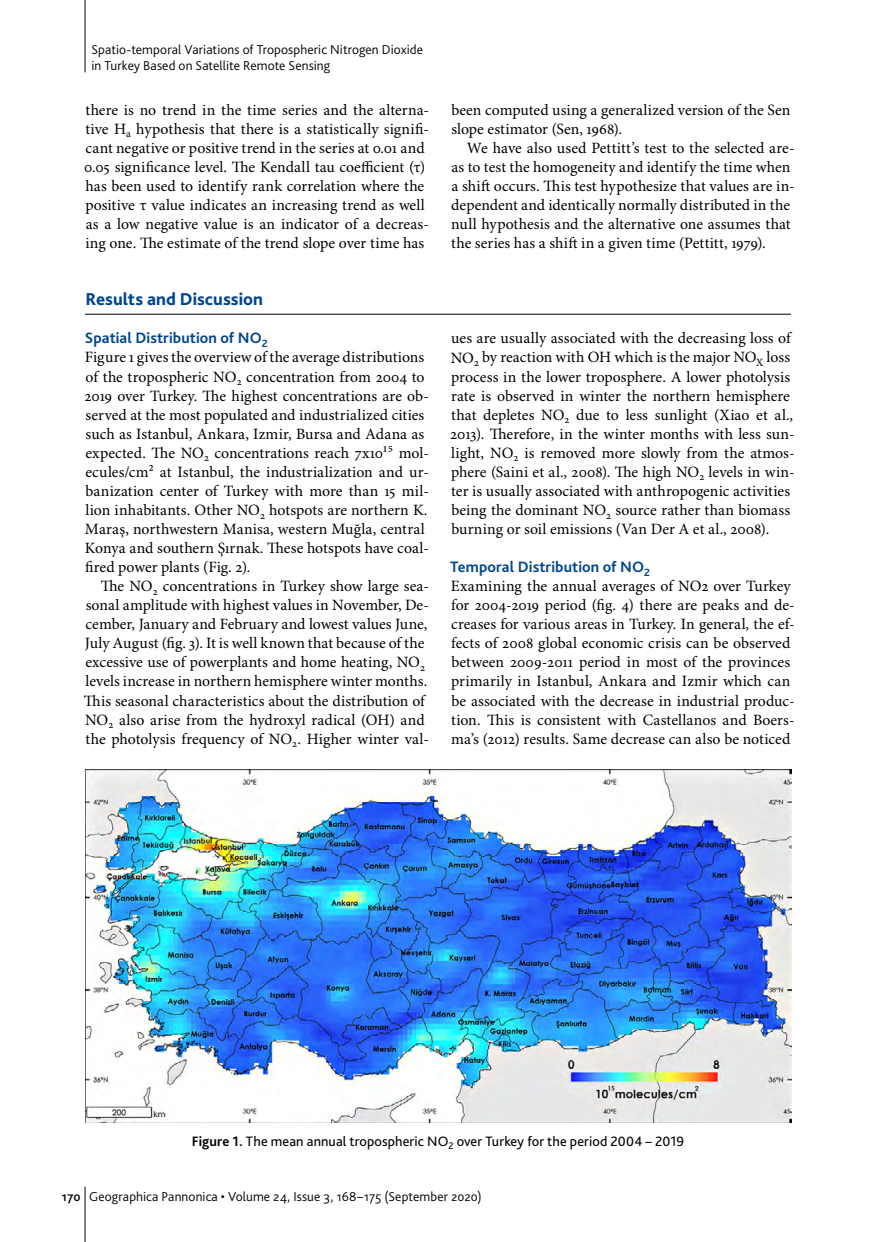
<style>
.page{position:relative;width:876px;height:1242px;background:#fff}
.page>*{position:absolute;margin:0;border:0;box-sizing:border-box;transform-origin:0 0}
.t1{font:800 18px "Bliss Pro";color:#00448f}
.t2{font:15.75px/19px "Minion Pro";letter-spacing:.005em;color:#000}
.t3{font:700 15.75px "Bliss Pro";letter-spacing:.005em;color:#00448f}
.t4{font:14.25px "Bliss Pro";letter-spacing:.01em;color:#000}
.t5{font:300 13.5px/16.2px "Bliss Pro";letter-spacing:.01em;color:#000}
.s1{font-weight:700}
.s2{font-weight:500}
</style>
<div class="page">
<hr style="left:85px;top:0;width:1px;height:72px;background:#000">
<hr style="left:85px;top:1186px;width:1px;height:56px;background:#000">
<hr style="left:85px;top:314px;width:706px;height:1px;background:#000">
<img style="left:85px;top:769px;width:706px;height:354px">
<p class="t5" style="left:91px;top:41px;width:333px">Spatio-temporal Variations of Tropospheric Nitrogen Dioxide in Turkey Based on Satellite Remote Sensing</p>
<p class="t2" style="left:84px;top:101px;width:346px">there is no trend in the time series and the alterna&shy;tive H<sub>a</sub> hypothesis that there is a statistically signifi&shy;cant negative or positive trend in the series at 0.01 and 0.05 significance level. The Kendall tau coefficient (τ) has been used to identify rank correlation where the positive τ value indicates an increasing trend as well as a low negative value is an indicator of a decreas&shy;ing one. The estimate of the trend slope over time has</p>
<p class="t2" style="left:451px;top:101px;width:341px">been computed using a generalized version of the Sen slope estimator (Sen, 1968).</p>
<p class="t2" style="left:451px;top:139px;width:345px;text-indent:16px">We have also used Pettitt’s test to the selected are&shy;as to test the homogeneity and identify the time when a shift occurs. This test hypothesize that values are in&shy;dependent and identically normally distributed in the null hypothesis and the alternative one assumes that the series has a shift in a given time (Pettitt, 1979).</p>
<p class="t1" style="left:85px;top:288px;width:179px">Results and Discussion</p>
<p class="t3" style="left:85px;top:328px;width:184px">Spatial Distribution of NO<sub>2</sub></p>
<p class="t2" style="left:84px;top:348px;width:346px">Figure 1 gives the overview of the average distributions of the tropospheric NO<sub>2</sub> concentration from 2004 to 2019 over Turkey. The highest concentrations are ob&shy;served at the most populated and industrialized cities such as Istanbul, Ankara, Izmir, Bursa and Adana as expected. The NO<sub>2</sub> concentrations reach 7x1015 mol&shy;ecules/cm2 at Istanbul, the industrialization and ur&shy;banization center of Turkey with more than 15 mil&shy;lion inhabitants. Other NO<sub>2</sub> hotspots are northern K.<br>Maraş, northwestern Manisa, western Muğla, central Konya and southern Şırnak. These hotspots have coal&shy;fired power plants (Fig. 2).</p>
<p class="t2" style="left:84px;top:577px;width:347px;text-indent:17px">The NO<sub>2</sub> concentrations in Turkey show large sea&shy;sonal amplitude with highest values in November, De&shy;cember, January and February and lowest values June, July August (fig. 3). It is well known that because of the excessive use of powerplants and home heating, NO<sub>2 </sub>levels increase in northern hemisphere winter months.<br>This seasonal characteristics about the distribution of NO<sub>2</sub> also arise from the hydroxyl radical (OH) and the photolysis frequency of NO<sub>2</sub>. Higher winter val-</p>
<p class="t2" style="left:450px;top:329px;width:346px">ues are usually associated with the decreasing loss of NO<sub>2</sub> by reaction with OH which is the major NO<sub>X</sub> loss process in the lower troposphere. A lower photolysis rate is observed in winter the northern hemisphere that depletes NO<sub>2</sub> due to less sunlight (Xiao et al., 2013). Therefore, in the winter months with less sun&shy;light, NO<sub>2</sub> is removed more slowly from the atmos&shy;phere (Saini et al., 2008). The high NO<sub>2</sub> levels in win&shy;ter is usually associated with anthropogenic activities being the dominant NO<sub>2</sub> source rather than biomass burning or soil emissions (Van Der A et al., 2008).</p>
<p class="t3" style="left:450px;top:557px;width:201px">Temporal Distribution of NO<sub>2</sub></p>
<p class="t2" style="left:451px;top:577px;width:345px">Examining the annual averages of NO2 over Turkey for 2004-2019 period (fig. 4) there are peaks and de&shy;creases for various areas in Turkey. In general, the ef&shy;fects of 2008 global economic crisis can be observed between 2009-2011 period in most of the provinces primarily in Istanbul, Ankara and Izmir which can be associated with the decrease in industrial produc&shy;tion. This is consistent with Castellanos and Boers&shy;ma’s (2012) results. Same decrease can also be noticed</p>
<p class="t4" style="left:192px;top:1132px;width:494px"><span class="s1">Figure 1.</span> The mean annual tropospheric NO<sub>2</sub> over Turkey for the period 2004 – 2019</p>
<p class="t5" style="left:61px;top:1187px;width:422px"><span class="s2">170</span> Geographica Pannonica • Volume 24, Issue 3, 168–175 (September 2020)</p>
</div>
